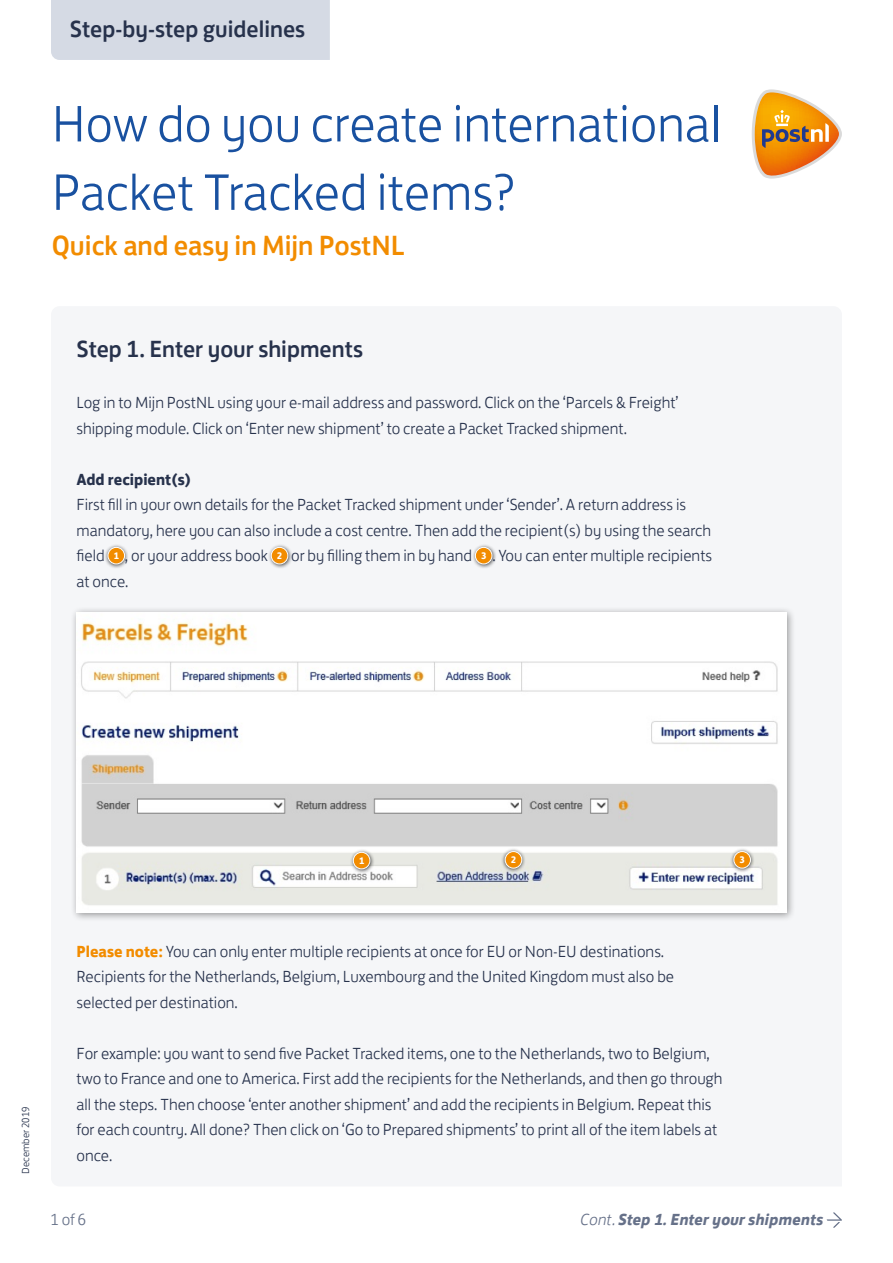
<style>
.page{position:relative;width:893px;height:1263px;background:#fff}
.page>*{position:absolute;margin:0;border:0;box-sizing:border-box;transform-origin:0 0}
.t1{font:300 52.5px/68.4px "Post NL";color:#1951a0}
.t2{font:500 28.5px "Post NL";color:#f28c00}
.t3{font:500 24px "Post NL";color:#27324c}
.t4{font:300 16.5px/25.5px "Post NL";color:#27324c}
.t5{font:italic 700 16.5px "Post NL";color:#667189}
.t6{font:700 16.5px "Post NL";color:#27324c}
.t7{font:300 16.5px "Post NL";color:#667189}
.t8{font:300 10.5px "Post NL";color:#27324c}
.t9{font:700 9.75px "Post NL";color:#fff}
.s1{font-weight:700;font-size:9.75px;color:#fff}
.s2{font-weight:700;color:#f28c00}
.s3{font-weight:300}
</style>
<div class="page">
<div style="left:70px;top:606px;width:726px;height:316px;background:#000;opacity:.4"></div>
<img style="left:77px;top:612px;width:709px;height:301px">
<div style="left:104px;top:543px;width:25px;height:26px;background:#000;opacity:.75"></div>
<div style="left:108px;top:547px;width:17px;height:17px;background:#f28c00;border-radius:50%"></div>
<div style="left:108px;top:547px;width:17px;height:17px;border:1px solid #fff;border-radius:50%"></div>
<div style="left:267px;top:543px;width:26px;height:26px;background:#000;opacity:.75"></div>
<div style="left:271px;top:547px;width:17px;height:17px;background:#f28c00;border-radius:50%"></div>
<div style="left:271px;top:547px;width:17px;height:17px;border:1px solid #fff;border-radius:50%"></div>
<div style="left:471px;top:543px;width:26px;height:26px;background:#000;opacity:.75"></div>
<div style="left:475px;top:547px;width:17px;height:17px;background:#f28c00;border-radius:50%"></div>
<div style="left:475px;top:547px;width:17px;height:17px;border:1px solid #fff;border-radius:50%"></div>
<div style="left:349px;top:848px;width:26px;height:25px;background:#000;opacity:.75"></div>
<div style="left:353px;top:852px;width:17px;height:17px;background:#f28c00;border-radius:50%"></div>
<div style="left:353px;top:852px;width:17px;height:17px;border:1px solid #fff;border-radius:50%"></div>
<svg style="left:752px;top:89px;width:90px;height:90px"></svg>
<div style="left:501px;top:847px;width:25px;height:26px;background:#000;opacity:.75"></div>
<div style="left:505px;top:851px;width:17px;height:17px;background:#f28c00;border-radius:50%"></div>
<div style="left:505px;top:851px;width:17px;height:17px;border:1px solid #fff;border-radius:50%"></div>
<div style="left:730px;top:847px;width:25px;height:26px;background:#000;opacity:.75"></div>
<div style="left:734px;top:851px;width:16px;height:17px;background:#f28c00;border-radius:50%"></div>
<div style="left:733px;top:851px;width:18px;height:17px;border:1px solid #fff;border-radius:50%"></div>
<div style="left:51px;top:0;width:279px;height:60px;background:#d5dae4"></div>
<svg style="left:827px;top:1212px;width:15px;height:16px"></svg>
<h3 class="t3" style="left:70px;top:9px;width:237px">Step-by-step guidelines</h3>
<h1 class="t1" style="left:52px;top:84px;width:670px">How do you create international<br>Packet Tracked items?</h1>
<h2 class="t2" style="left:52px;top:222px;width:355px">Quick and easy in Mijn PostNL</h2>
<h3 class="t3" style="left:77px;top:329px;width:288px">Step 1. Enter your shipments</h3>
<p class="t4" style="left:77px;top:388px;width:604px">Log in to Mijn PostNL using your e-mail address and password. Click on the ‘Parcels &amp; Freight’ shipping module. Click on ‘Enter new shipment’ to create a Packet Tracked shipment.</p>
<p class="t6" style="left:77px;top:465px;width:116px">Add recipient(s)</p>
<p class="t4" style="left:77px;top:490px;width:637px">First fill in your own details for the Packet Tracked shipment under ‘Sender’. A return address is mandatory, here you can also include a cost centre. Then add the recipient(s) by using the search field <span class="s1">1</span> , or your address book <span class="s1">2</span> or by filling them in by hand <span class="s1">3</span> . You can enter multiple recipients at once.</p>
<p class="t9" style="left:359px;top:852px;width:7px">1</p>
<p class="t9" style="left:511px;top:851px;width:7px">2</p>
<p class="t9" style="left:740px;top:851px;width:7px">3</p>
<p class="t8" style="left:17px;top:1174px;width:68px;rotate:-90deg">December 2019</p>
<p class="t4" style="left:77px;top:937px;width:599px"><span class="s2">Please note:</span> You can only enter multiple recipients at once for EU or Non-EU destinations.<br>Recipients for the Netherlands, Belgium, Luxembourg and the United Kingdom must also be selected per destination.</p>
<p class="t4" style="left:77px;top:1039px;width:648px">For example: you want to send five Packet Tracked items, one to the Netherlands, two to Belgium, two to France and one to America. First add the recipients for the Netherlands, and then go through all the steps. Then choose ‘enter another shipment’ and add the recipients in Belgium. Repeat this for each country. All done? Then click on ‘Go to Prepared shipments’ to print all of the item labels at once.</p>
<p class="t7" style="left:51px;top:1206px;width:37px">1 of 6</p>
<p class="t5" style="left:581px;top:1205px;width:244px"><span class="s3">Cont.</span> Step 1. Enter your shipments</p>
</div>
